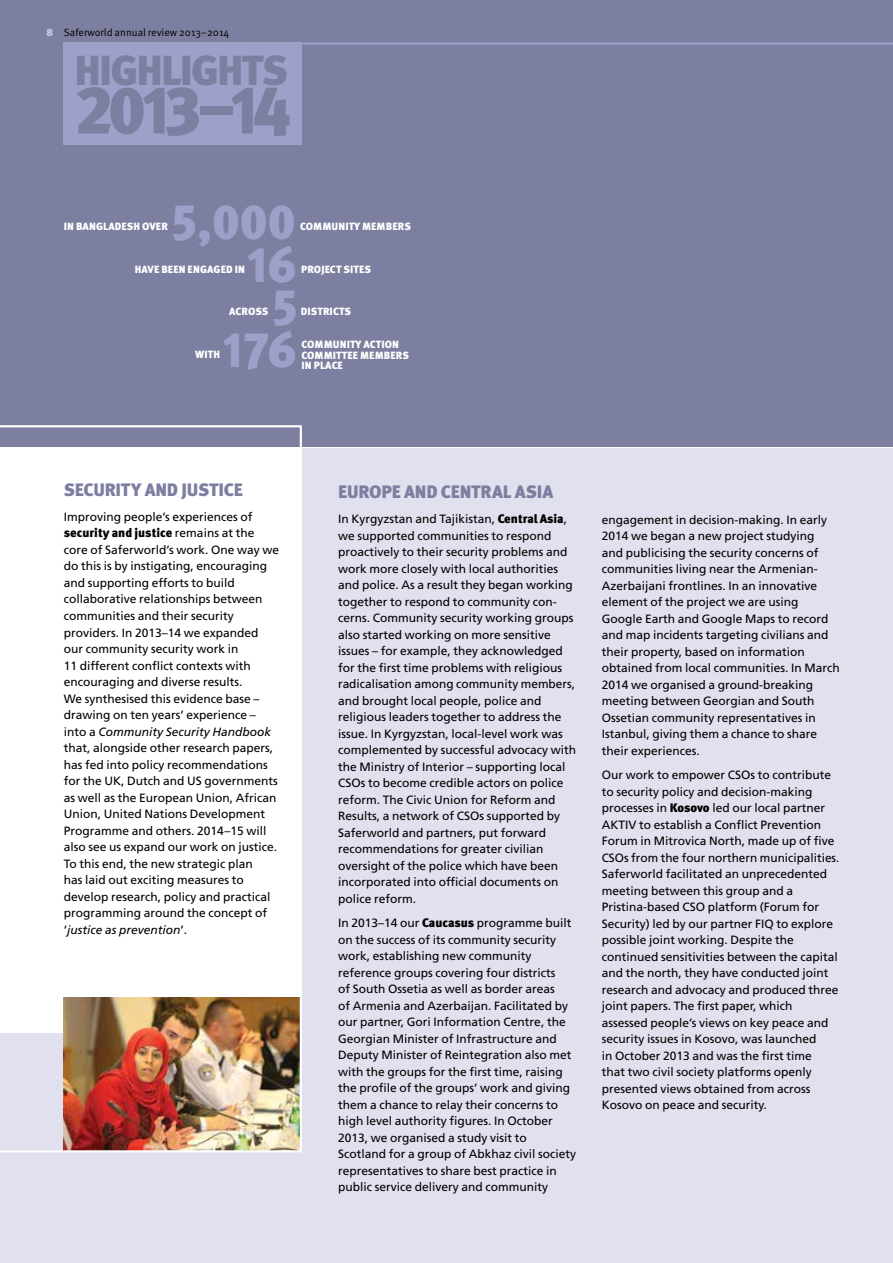
<style>
.page{position:relative;width:893px;height:1263px;background:#fff}
.page>*{position:absolute;margin:0;border:0;box-sizing:border-box;transform-origin:0 0}
.t1{font:900 67.5px "Meta Pro";letter-spacing:-.075em;color:#7d7fa0}
.t2{font:900 49.5px "Meta Pro";color:#9da0c9}
.t3{font:900 42px "Meta Pro";letter-spacing:-.045em;color:#7d7fa0}
.t4{font:900 18px "Meta Pro";letter-spacing:-.015em;color:#7d7fa0}
.t5{font:900 12.3px "Meta Pro";color:#000}
.t6{font:12px/16.5px "Frutiger LT Std";color:#000}
.t7{font:900 10.5px "Meta Pro";letter-spacing:.03em;color:#fff}
.t8{font:10.5px "Meta Pro";color:#000}
.s1{font-weight:900;color:#c7c8e1}
.s2{font-family:"Frutiger LT Std";font-weight:400;font-size:12px}
.s3{font-style:italic}
.s4{font-family:"Meta Pro";font-weight:900;font-size:12.3px}
</style>
<div class="page">
<div style="left:0;top:449px;width:893px;height:814px;background:#e0e0ee"></div>
<div style="left:0;top:446px;width:302px;height:587px;background:#fff"></div>
<div style="left:0;top:0;width:893px;height:446px;background:#7d7fa0"></div>
<hr style="left:892px;top:0;width:1px;height:446px;background:#fff">
<hr style="left:64px;top:43px;width:829px;height:2px;background:#9da0c9">
<svg style="left:0;top:425px;width:302px;height:22px"></svg>
<div style="left:64px;top:43px;width:238px;height:102px;background:#9da0c9"></div>
<img style="left:0;top:997px;width:302px;height:155px">
<p class="t8" style="left:47px;top:26px;width:184px"><span class="s1">8</span> Saferworld annual review 2013–2014</p>
<h3 class="t3" style="left:75px;top:44px;width:215px">HIGHLIGHTS</h3>
<h1 class="t1" style="left:74px;top:68px;width:218px">2013–14</h1>
<h2 class="t2" style="left:172px;top:191px;width:125px">5,000</h2>
<p class="t7" style="left:64px;top:220px;width:20px">IN BAN</p>
<p class="t7" style="left:96px;top:220px;width:15px">GLADESH</p>
<p class="t7" style="left:142px;top:220px;width:8px">OVER</p>
<p class="t7" style="left:300px;top:220px;width:14px">COMMUNI</p>
<p class="t7" style="left:349px;top:220px;width:22px">TY MEM</p>
<p class="t7" style="left:386px;top:220px;width:14px">BERS</p>
<h2 class="t2" style="left:247px;top:234px;width:52px">16</h2>
<p class="t7" style="left:301px;top:263px;width:13px">PROJE</p>
<p class="t7" style="left:330px;top:263px;width:36px">CT SITES</p>
<p class="t7" style="left:135px;top:263px;width:7px">HAVE</p>
<p class="t7" style="left:161px;top:263px;width:14px">BEEN</p>
<p class="t7" style="left:188px;top:263px;width:53px">ENGAGED IN</p>
<h2 class="t2" style="left:273px;top:276px;width:27px">5</h2>
<p class="t7" style="left:301px;top:305px;width:51px">DISTRI CTS</p>
<p class="t7" style="left:229px;top:305px;width:20px">ACROSS</p>
<h2 class="t2" style="left:222px;top:319px;width:76px">176</h2>
<p class="t7" style="left:302px;top:338px;width:14px">COMMUNI</p>
<p class="t7" style="left:350px;top:338px;width:38px">TY ACTION</p>
<p class="t7" style="left:195px;top:348px;width:25px">WITH</p>
<p class="t7" style="left:302px;top:348px;width:14px">COMMI</p>
<p class="t7" style="left:336px;top:348px;width:33px">TTEE MEM</p>
<p class="t7" style="left:384px;top:348px;width:14px">BERS</p>
<p class="t7" style="left:302px;top:359px;width:42px">IN PLACE</p>
<h3 class="t4" style="left:64px;top:479px;width:181px">SECURITY AND JUSTICE</h3>
<p class="t6" style="left:64px;top:509px;width:190px">Improving people’s experiences of</p>
<p class="t5" style="left:64px;top:526px;width:192px">SECURITY AND JUSTICE <span class="s2">remains at the</span></p>
<p class="t6" style="left:64px;top:542px;width:217px">core of Saferworld’s work. One way we do this is by instigating, encouraging and supporting efforts to build collaborative relationships between communities and their security providers. In 2013–14 we expanded our community security work in<br>11 different conflict contexts with encouraging and diverse results.<br>We synthesised this evidence base – drawing on ten years’ experience – into a <span class="s3">Community Security Handbook </span>that, alongside other research papers, has fed into policy recommendations for the UK, Dutch and US governments as well as the European Union, African Union, United Nations Development Programme and others. 2014–15 will also see us expand our work on justice.<br>To this end, the new strategic plan<br>has laid out exciting measures to develop research, policy and practical programming around the concept of ‘<span class="s3">justice as prevention</span>’.</p>
<h3 class="t4" style="left:338px;top:481px;width:217px">EUROPE AND CENTRAL ASIA</h3>
<p class="t6" style="left:338px;top:511px;width:239px">In Kyrgyzstan and Tajikistan, <span class="s4">CENTRAL ASIA</span>, we supported communities to respond proactively to their security problems and work more closely with local authorities and police. As a result they began working together to respond to community con&shy;cerns. Community security working groups also started working on more sensitive issues – for example, they acknowledged for the first time problems with religious radicalisation among community members, and brought local people, police and religious leaders together to address the issue. In Kyrgyzstan, local-level work was complemented by successful advocacy with the Ministry of Interior – supporting local CSOs to become credible actors on police reform. The Civic Union for Reform and Results, a network of CSOs supported by Saferworld and partners, put forward recommendations for greater civilian oversight of the police which have been incorporated into official documents on police reform.</p>
<p class="t6" style="left:338px;top:915px;width:240px">In 2013–14 our <span class="s4">CAUCASUS</span> programme built on the success of its community security work, establishing new community reference groups covering four districts<br>of South Ossetia as well as border areas<br>of Armenia and Azerbaijan. Facilitated by our partner, Gori Information Centre, the Georgian Minister of Infrastructure and Deputy Minister of Reintegration also met with the groups for the first time, raising the profile of the groups’ work and giving them a chance to relay their concerns to high level authority figures. In October 2013, we organised a study visit to Scotland for a group of Abkhaz civil society representatives to share best practice in public service delivery and community</p>
<p class="t6" style="left:602px;top:511px;width:240px">engagement in decision-making. In early 2014 we began a new project studying<br>and publicising the security concerns of communities living near the Armenian-Azerbaijani frontlines. In an innovative element of the project we are using Google Earth and Google Maps to record and map incidents targeting civilians and their property, based on information obtained from local communities. In March 2014 we organised a ground-breaking meeting between Georgian and South Ossetian community representatives in Istanbul, giving them a chance to share their experiences.</p>
<p class="t6" style="left:602px;top:767px;width:239px">Our work to empower CSOs to contribute to security policy and decision-making processes in <span class="s4">KOSOVO</span> led our local partner AKTIV to establish a Conflict Prevention Forum in Mitrovica North, made up of five CSOs from the four northern municipalities.<br>Saferworld facilitated an unprecedented meeting between this group and a Pristina-based CSO platform (Forum for Security) led by our partner FIQ to explore possible joint working. Despite the continued sensitivities between the capital and the north, they have conducted joint research and advocacy and produced three joint papers. The first paper, which assessed people’s views on key peace and security issues in Kosovo, was launched<br>in October 2013 and was the first time<br>that two civil society platforms openly presented views obtained from across Kosovo on peace and security.</p>
</div>
